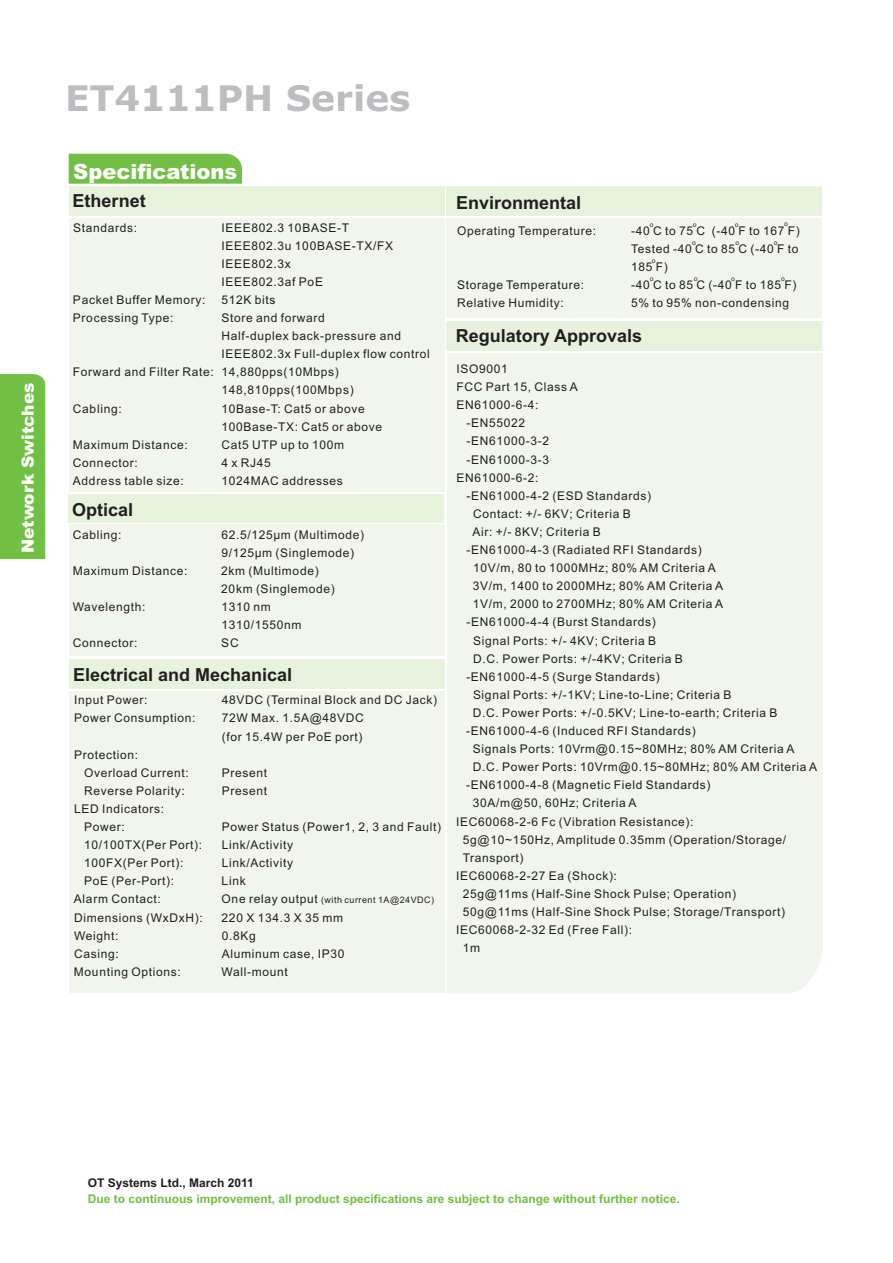
<style>
.page{position:relative;width:893px;height:1263px;background:#fff}
.page>*{position:absolute;margin:0;border:0;box-sizing:border-box;transform-origin:0 0}
.t1{font:700 35.25px "Verdana";color:#bcbdc0}
.t2{font:900 21px "Arial";color:#fff}
.t3{font:700 18px "Arial";color:#231f20}
.t4{font:900 16.95px "Arial";color:#fff}
.t5{font:12px/18.1px "Arial";letter-spacing:.055em;color:#231f20}
.t6{font:700 12px "Arial";color:#71bf44}
.t7{font:700 12px "Arial";color:#231f20}
.t8{font:9px "Arial";letter-spacing:.055em;color:#231f20}
.t9{font:6.3px "Verdana";color:#231f20}
.s1{font-size:12px}
</style>
<div class="page">
<div style="left:447px;top:353px;width:376px;height:599px;background:#f1f5ec"></div>
<div style="left:446px;top:219px;width:376px;height:99px;background:#f1f5ec"></div>
<div style="left:446px;top:921px;width:376px;height:72px;background:#f1f5ec"></div>
<div style="left:69px;top:218px;width:375px;height:273px;background:#f1f5ec"></div>
<div style="left:69px;top:525px;width:375px;height:131px;background:#f1f5ec"></div>
<div style="left:69px;top:186px;width:375px;height:30px;background:#e7f2dc"></div>
<div style="left:68px;top:494px;width:376px;height:28px;background:#e7f2dc"></div>
<div style="left:446px;top:321px;width:376px;height:29px;background:#e7f2dc"></div>
<div style="left:69px;top:692px;width:376px;height:301px;background:#f1f5ec"></div>
<div style="left:69px;top:659px;width:376px;height:30px;background:#e7f2dc"></div>
<div style="left:446px;top:186px;width:376px;height:30px;background:#e7f2dc"></div>
<div style="left:0;top:374px;width:45px;height:185px;background:#71bf44"></div>
<div style="left:69px;top:154px;width:173px;height:30px;background:#71bf44"></div>
<h3 class="t4" style="left:22px;top:553px;width:172px;rotate:-90deg">Network Switches</h3>
<h1 class="t1" style="left:65px;top:84px;width:347px">ET4111PH Series</h1>
<h2 class="t2" style="left:73px;top:164px;width:166px">Specifications</h2>
<h3 class="t3" style="left:73px;top:194px;width:75px">Ethernet</h3>
<p class="t5" style="left:73px;top:219px;width:66px">Standards:</p>
<p class="t5" style="left:73px;top:292px;width:134px">Packet Buffer Memory:<br>Processing Type:</p>
<p class="t5" style="left:73px;top:364px;width:142px">Forward and Filter Rate:</p>
<p class="t5" style="left:73px;top:400px;width:50px">Cabling:</p>
<p class="t5" style="left:73px;top:436px;width:116px">Maximum Distance:<br>Connector:<br>Address table size:</p>
<h3 class="t3" style="left:72px;top:503px;width:63px">Optical</h3>
<p class="t5" style="left:73px;top:527px;width:50px">Cabling:</p>
<p class="t5" style="left:73px;top:563px;width:116px">Maximum Distance:</p>
<p class="t5" style="left:73px;top:599px;width:74px">Wavelength:</p>
<p class="t5" style="left:73px;top:635px;width:66px">Connector:</p>
<p class="t5" style="left:222px;top:219px;width:173px">IEEE802.3 10BASE-T<br>IEEE802.3u 100BASE-TX/FX</p>
<p class="t5" style="left:222px;top:274px;width:210px">IEEE802.3af PoE<br>512K bits<br>Store and forward<br>Half-duplex back-pressure and<br>IEEE802.3x Full-duplex flow control<br>14,880pps(10Mbps)<br>148,810pps(100Mbps)</p>
<p class="t5" style="left:222px;top:256px;width:71px">IEEE802.3x</p>
<p class="t5" style="left:222px;top:400px;width:162px">10Base-T: Cat5 or above<br>100Base-TX: Cat5 or above<br>Cat5 UTP up to 100m<br>4 x RJ45</p>
<p class="t5" style="left:222px;top:473px;width:123px">1024MAC addresses</p>
<p class="t5" style="left:221px;top:526px;width:144px">62.5/125µm (Multimode)<br>9/125µm Singlemode)</p>
<p class="t5" style="left:276px;top:544px;width:5px">(</p>
<p class="t5" style="left:221px;top:562px;width:115px">2km (Multimode)<br>20km (Singlemode)</p>
<p class="t5" style="left:221px;top:599px;width:82px">1310 nm<br>1310/1550nm<br>SC</p>
<h3 class="t3" style="left:73px;top:667px;width:221px">Electrical and Mechanical</h3>
<p class="t5" style="left:74px;top:692px;width:123px">Input Power:<br>Power Consumption:</p>
<p class="t5" style="left:222px;top:692px;width:217px">48VDC (Terminal Block and DC Jack)<br>72W Max. 1.5A@48VDC<br>(for 15.4W per PoE port)</p>
<p class="t5" style="left:222px;top:764px;width:47px">Present</p>
<p class="t5" style="left:74px;top:746px;width:66px">Protection:</p>
<p class="t5" style="left:84px;top:783px;width:102px">Reverse Polarity:</p>
<p class="t5" style="left:74px;top:801px;width:92px">LED Indicators:</p>
<p class="t5" style="left:84px;top:819px;width:42px">Power:</p>
<p class="t5" style="left:84px;top:837px;width:120px">10/100TX(Per Port):</p>
<p class="t5" style="left:84px;top:855px;width:101px">100FX(Per Port):</p>
<p class="t5" style="left:84px;top:873px;width:92px">PoE (Per-Port):</p>
<p class="t5" style="left:74px;top:891px;width:88px">Alarm Contact:</p>
<p class="t5" style="left:84px;top:764px;width:106px">Overload Current:</p>
<p class="t5" style="left:222px;top:783px;width:47px">Present</p>
<p class="t5" style="left:222px;top:819px;width:221px">Power Status (Power1, 2, 3 and Fault)<br>Link/Activity<br>Link/Activity<br>Link</p>
<p class="t8" style="left:222px;top:897px;width:214px"><span class="s1">One relay output</span> (with current 1A@24VDC)</p>
<p class="t5" style="left:74px;top:909px;width:130px">Dimensions (WxDxH):<br>Weight:<br>Casing:</p>
<p class="t5" style="left:74px;top:964px;width:108px">Mounting Options:</p>
<p class="t5" style="left:222px;top:909px;width:124px">220 X 134.3 X 35 mm<br>0.8Kg<br>Aluminum case, IP30</p>
<p class="t5" style="left:222px;top:964px;width:68px">Wall-mount</p>
<h3 class="t3" style="left:456px;top:196px;width:127px">Environmental</h3>
<p class="t5" style="left:457px;top:223px;width:141px">Operating Temperature:</p>
<p class="t5" style="left:457px;top:277px;width:129px">Storage Temperature:<br>Relative Humidity:</p>
<p class="t9" style="left:735px;top:222px;width:5px">o</p>
<p class="t9" style="left:784px;top:222px;width:5px">o</p>
<p class="t9" style="left:650px;top:222px;width:5px">o</p>
<p class="t9" style="left:693px;top:222px;width:5px">o</p>
<p class="t5" style="left:631px;top:223px;width:76px">-40 C to 75 C</p>
<p class="t5" style="left:631px;top:223px;width:170px;text-indent:81px">(-40 F to 167 F)<br>Tested -40 C to 85 C (-40 F to<br>185 F)<br>-40 C to 85 C (-40 F to 185 F)<br>5% to 95% non-condensing</p>
<p class="t9" style="left:692px;top:240px;width:5px">o</p>
<p class="t9" style="left:735px;top:240px;width:5px">o</p>
<p class="t9" style="left:774px;top:240px;width:5px">o</p>
<p class="t9" style="left:652px;top:258px;width:5px">o</p>
<p class="t9" style="left:731px;top:276px;width:5px">o</p>
<p class="t9" style="left:781px;top:276px;width:5px">o</p>
<p class="t9" style="left:650px;top:276px;width:5px">o</p>
<p class="t9" style="left:694px;top:276px;width:5px">o</p>
<h3 class="t3" style="left:456px;top:329px;width:188px">Regulatory Approvals</h3>
<p class="t5" style="left:456px;top:361px;width:53px">ISO9001</p>
<p class="t5" style="left:456px;top:379px;width:123px">FCC Part 15, Class A</p>
<p class="t5" style="left:456px;top:397px;width:84px">EN61000-6-4:</p>
<p class="t5" style="left:466px;top:415px;width:60px">-EN55022</p>
<p class="t5" style="left:466px;top:433px;width:84px">-EN61000-3-2</p>
<p class="t5" style="left:466px;top:451px;width:84px">-EN61000-3-3</p>
<p class="t5" style="left:456px;top:469px;width:84px">EN61000-6-2:</p>
<p class="t5" style="left:466px;top:488px;width:186px">-EN61000-4-2 (ESD Standards)</p>
<p class="t5" style="left:473px;top:506px;width:159px">Contact: +/- 6KV; Criteria B</p>
<p class="t5" style="left:472px;top:524px;width:130px">Air: +/- 8KV; Criteria B</p>
<p class="t5" style="left:466px;top:542px;width:237px">-EN61000-4-3 (Radiated RFI Standards)</p>
<p class="t5" style="left:473px;top:560px;width:244px">10V/m, 80 to 1000MHz; 80% AM Criteria A</p>
<p class="t5" style="left:473px;top:578px;width:252px">3V/m, 1400 to 2000MHz; 80% AM Criteria A<br>1V/m, 2000 to 2700MHz; 80% AM Criteria A</p>
<p class="t5" style="left:466px;top:614px;width:191px">-EN61000-4-4 (Burst Standards)</p>
<p class="t5" style="left:473px;top:632px;width:185px">Signal Ports: +/- 4KV; Criteria B</p>
<p class="t5" style="left:473px;top:650px;width:211px">D.C. Power Ports: +/-4KV; Criteria B</p>
<p class="t5" style="left:466px;top:668px;width:195px">-EN61000-4-5 (Surge Standards)</p>
<p class="t5" style="left:473px;top:687px;width:260px">Signal Ports: +/-1KV; Line-to-Line; Criteria B</p>
<p class="t5" style="left:473px;top:705px;width:306px">D.C. Power Ports: +/-0.5KV; Line-to-earth; Criteria B</p>
<p class="t5" style="left:466px;top:723px;width:231px">-EN61000-4-6 (Induced RFI Standards)</p>
<p class="t5" style="left:473px;top:741px;width:323px">Signals Ports: 10Vrm@0.15~80MHz; 80% AM Criteria A</p>
<p class="t5" style="left:473px;top:759px;width:346px">D.C. Power Ports: 10Vrm@0.15~80MHz; 80% AM Criteria A</p>
<p class="t5" style="left:466px;top:777px;width:246px">-EN61000-4-8 (Magnetic Field Standards)</p>
<p class="t5" style="left:473px;top:795px;width:165px">30A/m@50, 60Hz; Criteria A</p>
<p class="t5" style="left:456px;top:813px;width:239px">IEC60068-2-6 Fc (Vibration Resistance):</p>
<p class="t5" style="left:463px;top:831px;width:325px">5g@10~150Hz, Amplitude 0.35mm (Operation/Storage/</p>
<p class="t5" style="left:463px;top:849px;width:62px">Transport)</p>
<p class="t5" style="left:456px;top:868px;width:162px">IEC60068-2-27 Ea (Shock):</p>
<p class="t5" style="left:463px;top:886px;width:275px">25g@11ms (Half-Sine Shock Pulse; Operation)</p>
<p class="t5" style="left:463px;top:904px;width:324px">50g@11ms (Half-Sine Shock Pulse; Storage/Transport)</p>
<p class="t5" style="left:456px;top:922px;width:178px">IEC60068-2-32 Ed (Free Fall):</p>
<p class="t5" style="left:463px;top:940px;width:19px">1m</p>
<p class="t7" style="left:88px;top:1178px;width:168px">OT Systems Ltd., March 2011</p>
<p class="t6" style="left:88px;top:1194px;width:594px">Due to continuous improvement, all product specifications are subject to change without further notice.</p>
</div>
